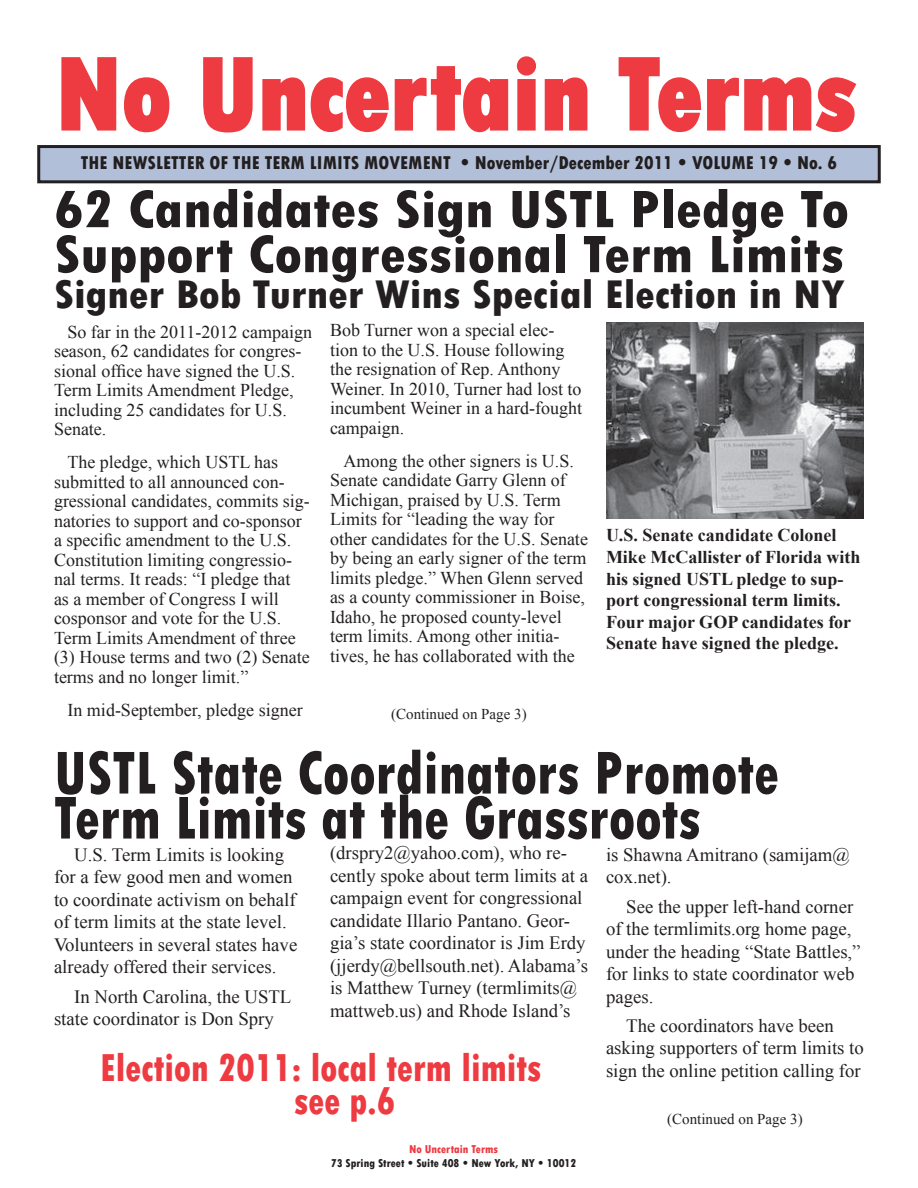
<style>
.page{position:relative;width:918px;height:1188px;background:#fff}
.page>*{position:absolute;margin:0;border:0;box-sizing:border-box;transform-origin:0 0}
.t1{font:800 condensed 108px "Tw Cen";color:#ee3a41}
.t2{font:800 condensed 63.75px/45px "Tw Cen";color:#231f20;scale:.92 1}
.t3{font:800 condensed 55.5px/45px "Tw Cen";color:#231f20;scale:1.09 1}
.t4{font:800 condensed 42px "Tw Cen";color:#231f20;scale:1.09 1}
.t5{font:800 condensed 40.8px "Tw Cen";color:#ee3a41;scale:.92 1}
.t6{font:800 condensed 19.5px "Tw Cen";color:#231f20}
.t7{font:18.75px/22.5px "Times New Roman";color:#231f20}
.t8{font:18px/19.5px "Times New Roman";color:#231f20}
.t9{font:700 18px/21.6px "Times New Roman";color:#231f20}
.t10{font:15px "Times New Roman";color:#231f20}
.t11{font:800 condensed 12px "Tw Cen";color:#231f20}
.t12{font:800 condensed 12px "Tw Cen";color:#ee3a41}
</style>
<div class="page">
<svg style="left:61px;top:57px;width:109px;height:76px"></svg>
<svg style="left:203px;top:57px;width:50px;height:76px"></svg>
<svg style="left:262px;top:56px;width:326px;height:77px"></svg>
<svg style="left:618px;top:57px;width:239px;height:76px"></svg>
<div style="left:39px;top:147px;width:840px;height:35px;background:#b2bfd9"></div>
<div style="left:37px;top:145px;width:844px;height:38px;border:3px solid #231f20"></div>
<img style="left:606px;top:322px;width:258px;height:197px">
<p class="t1" style="left:55px;top:30px;width:803px">No Uncertain Terms</p>
<p class="t6" style="left:81px;top:151px;width:758px">THE NEWSLETTER OF THE TERM LIMITS MOVEMENT • November/December 2011 • VOLUME 19 • No. 6</p>
<p class="t3" style="left:54px;top:187px;width:731px">62 Candidates Sign USTL Pledge To<br>Support Congressional Term Limits</p>
<p class="t4" style="left:54px;top:270px;width:727px">Signer Bob Turner Wins Special Election in NY</p>
<p class="t8" style="left:54px;top:322px;width:260px;text-indent:14px">So far in the 2011-2012 campaign season, 62 candidates for congres&shy;sional office have signed the U.S.<br>Term Limits Amendment Pledge, including 25 candidates for U.S.<br>Senate.</p>
<p class="t8" style="left:54px;top:452px;width:257px;text-indent:14px">The pledge, which USTL has submitted to all announced con&shy;gressional candidates, commits sig&shy;natories to support and co-sponsor a specific amendment to the U.S.<br>Constitution limiting congressio&shy;nal terms. It reads: “I pledge that<br>as a member of Congress I will cosponsor and vote for the U.S.<br>Term Limits Amendment of three (3) House terms and two (2) Senate terms and no longer limit.”</p>
<p class="t8" style="left:68px;top:700px;width:237px">In mid-September, pledge signer</p>
<p class="t2" style="left:54px;top:751px;width:790px">USTL State Coordinators Promote<br>Term Limits at the Grassroots</p>
<p class="t8" style="left:330px;top:320px;width:254px">Bob Turner won a special elec&shy;tion to the U.S. House following the resignation of Rep. Anthony<br>Weiner. In 2010, Turner had lost to incumbent Weiner in a hard-fought campaign.</p>
<p class="t8" style="left:330px;top:451px;width:259px;text-indent:14px">Among the other signers is U.S.<br>Senate candidate Garry Glenn of Michigan, praised by U.S. Term Limits for “leading the way for other candidates for the U.S. Senate by being an early signer of the term limits pledge.” When Glenn served as a county commissioner in Boise, Idaho, he proposed county-level term limits. Among other initia&shy;tives, he has collaborated with the</p>
<p class="t9" style="left:606px;top:524px;width:256px">U.S. Senate candidate Colonel<br>Mike McCallister of Florida with his signed USTL pledge to sup&shy;port congressional term limits.<br>Four major GOP candidates for<br>Senate have signed the pledge.</p>
<p class="t10" style="left:391px;top:704px;width:137px">(Continued on Page 3)</p>
<p class="t7" style="left:54px;top:843px;width:245px;text-indent:20px">U.S. Term Limits is looking for a few good men and women to coordinate activism on behalf of term limits at the state level.<br>Volunteers in several states have already offered their services.</p>
<p class="t7" style="left:54px;top:985px;width:239px;text-indent:20px">In North Carolina, the USTL state coordinator is Don Spry</p>
<p class="t7" style="left:330px;top:842px;width:259px">(drspry2@yahoo.com), who re&shy;cently spoke about term limits at a campaign event for congressional candidate Illario Pantano. Geor&shy;gia’s state coordinator is Jim Erdy (jjerdy@bellsouth.net). Alabama’s is Matthew Turney (termlimits@ mattweb.us) and Rhode Island’s</p>
<p class="t5" style="left:100px;top:1043px;width:481px">Election 2011: local term limits</p>
<p class="t5" style="left:294px;top:1076px;width:111px">see p.6</p>
<p class="t12" style="left:409px;top:1142px;width:91px">No Uncertain Terms</p>
<p class="t11" style="left:331px;top:1156px;width:247px">73 Spring Street • Suite 408 • New York, NY • 10012</p>
<p class="t7" style="left:606px;top:843px;width:245px">is Shawna Amitrano (samijam@ cox.net).</p>
<p class="t7" style="left:606px;top:895px;width:256px;text-indent:20px">See the upper left-hand corner of the termlimits.org home page, under the heading “State Battles,” for links to state coordinator web pages.</p>
<p class="t7" style="left:606px;top:1014px;width:259px;text-align:center">The coordinators have been asking supporters of term limits to sign the online petition calling for</p>
<p class="t10" style="left:667px;top:1109px;width:137px">(Continued on Page 3)</p>
</div>
